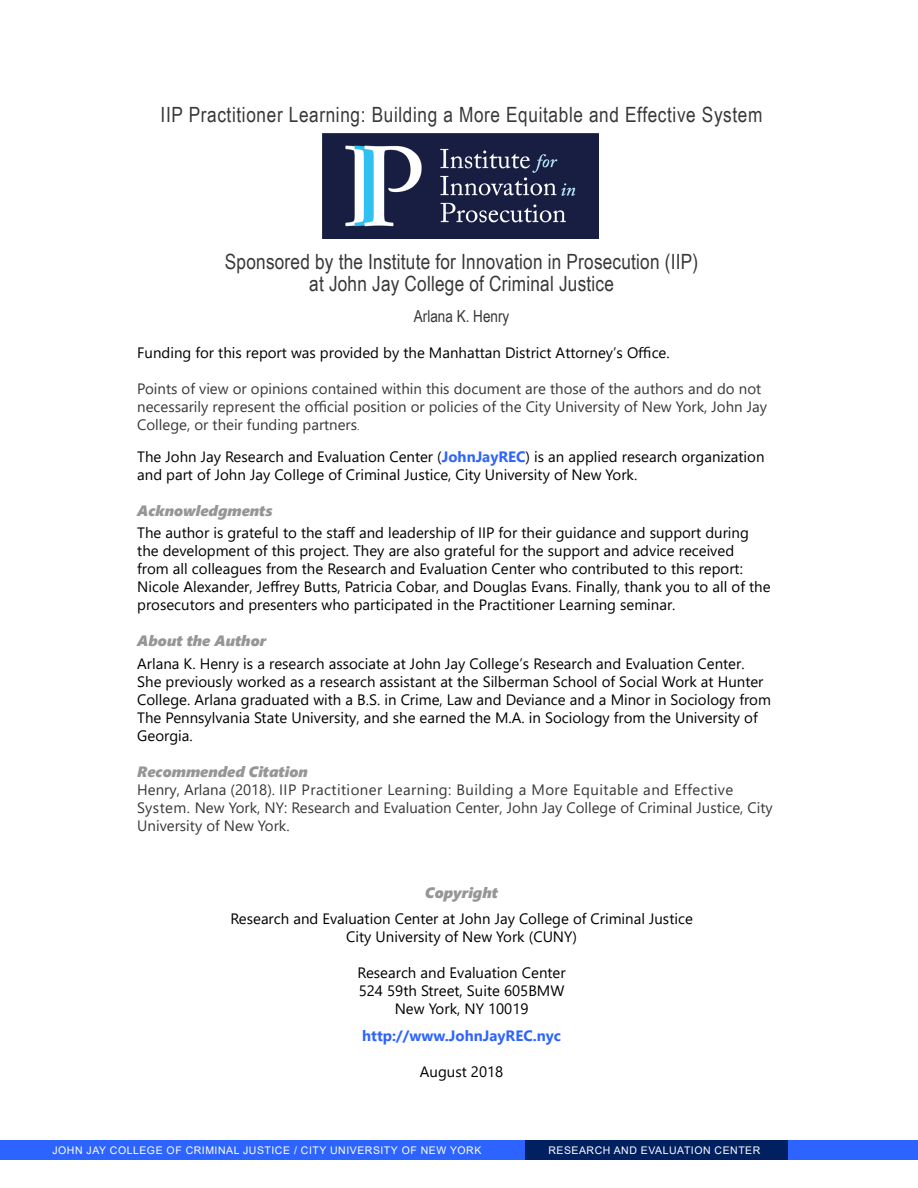
<style>
.page{position:relative;width:918px;height:1188px;background:#fff}
.page>*{position:absolute;margin:0;border:0;box-sizing:border-box;transform-origin:0 0}
.t1{font:21px/21.6px "Arial Narrow";letter-spacing:.01em;color:#383839;text-align:center}
.t2{font:21px "Arial Narrow";letter-spacing:.03em;color:#383839}
.t3{font:16.5px "Arial Narrow";color:#383839}
.t4{font:15px/18px "Segoe UI";color:#000}
.t5{font:15px/18px "Segoe UI";color:#383839}
.t6{font:italic 15px "Segoe UI Black";color:#969696}
.t7{font:700 15px "Segoe UI";color:#2d63ff}
.t8{font:10.5px "Arial";letter-spacing:.05em;color:#fff}
.s1{font-size:10.5px}
.s2{font-weight:700;color:#2d63ff}
</style>
<div class="page">
<div style="left:786px;top:1141px;width:132px;height:19px;background:#2d63ff"></div>
<div style="left:0;top:1141px;width:526px;height:19px;background:#2d63ff"></div>
<div style="left:525px;top:1141px;width:263px;height:19px;background:#002060"></div>
<img style="left:322px;top:134px;width:277px;height:104px">
<h1 class="t2" style="left:161px;top:99px;width:603px">IIP Practitioner Learning: Building a More Equitable and Effective System</h1>
<h1 class="t1" style="left:225px;top:250px;width:475px">Sponsored by the Institute for Innovation in Prosecution (IIP) at John Jay College of Criminal Justice</h1>
<p class="t3" style="left:414px;top:304px;width:97px">Arlana K. Henry</p>
<p class="t4" style="left:137px;top:343px;width:534px">Funding for this report was provided by the Manhattan District Attorney’s Office.</p>
<p class="t5" style="left:137px;top:379px;width:631px">Points of view or opinions contained within this document are those of the authors and do not necessarily represent the official position or policies of the City University of New York, John Jay<br>College, or their funding partners<span class="s1">.</span></p>
<p class="t4" style="left:137px;top:446px;width:629px">The John Jay Research and Evaluation Center (<span class="s2">JohnJayREC</span>) is an applied research organization and part of John Jay College of Criminal Justice, City University of New York.</p>
<p class="t6" style="left:137px;top:499px;width:137px">Acknowledgments</p>
<p class="t4" style="left:137px;top:523px;width:635px">The author is grateful to the staff and leadership of IIP for their guidance and support during the development of this project. They are also grateful for the support and advice received<br>from all colleagues from the Research and Evaluation Center who contributed to this report:<br>Nicole Alexander, Jeffrey Butts, Patricia Cobar, and Douglas Evans. Finally, thank you to all of the prosecutors and presenters who participated in the Practitioner Learning seminar.</p>
<p class="t6" style="left:137px;top:630px;width:131px">About the Author</p>
<p class="t4" style="left:137px;top:653px;width:635px">Arlana K. Henry is a research associate at John Jay College’s Research and Evaluation Center.<br>She previously worked as a research assistant at the Silberman School of Social Work at Hunter College. Arlana graduated with a B.S. in Crime, Law and Deviance and a Minor in Sociology from The Pennsylvania State University, and she earned the M.A. in Sociology from the University of Georgia.</p>
<p class="t6" style="left:137px;top:760px;width:172px">Recommended Citation</p>
<p class="t5" style="left:137px;top:779px;width:637px">Henry, Arlana (2018). IIP Practitioner Learning: Building a More Equitable and Effective<br>System. New York, NY: Research and Evaluation Center, John Jay College of Criminal Justice, City<br>University of New York.</p>
<p class="t6" style="left:425px;top:882px;width:74px">Copyright</p>
<p class="t4" style="left:230px;top:908px;width:464px;text-align:center">Research and Evaluation Center at John Jay College of Criminal Justice<br>City University of New York (CUNY)</p>
<p class="t4" style="left:358px;top:962px;width:210px;text-align:center">Research and Evaluation Center<br>524 59th Street, Suite 605BMW<br>New York, NY 10019</p>
<p class="t7" style="left:362px;top:1021px;width:200px">http://www.JohnJayREC.nyc</p>
<p class="t4" style="left:420px;top:1061px;width:85px">August 2018</p>
<p class="t8" style="left:52px;top:1143px;width:430px">JOHN JAY COLLEGE OF CRIMINAL JUSTICE / CITY UNIVERSITY OF NEW YORK</p>
<p class="t8" style="left:548px;top:1143px;width:214px">RESEARCH AND EVALUATION CENTER</p>
</div>
